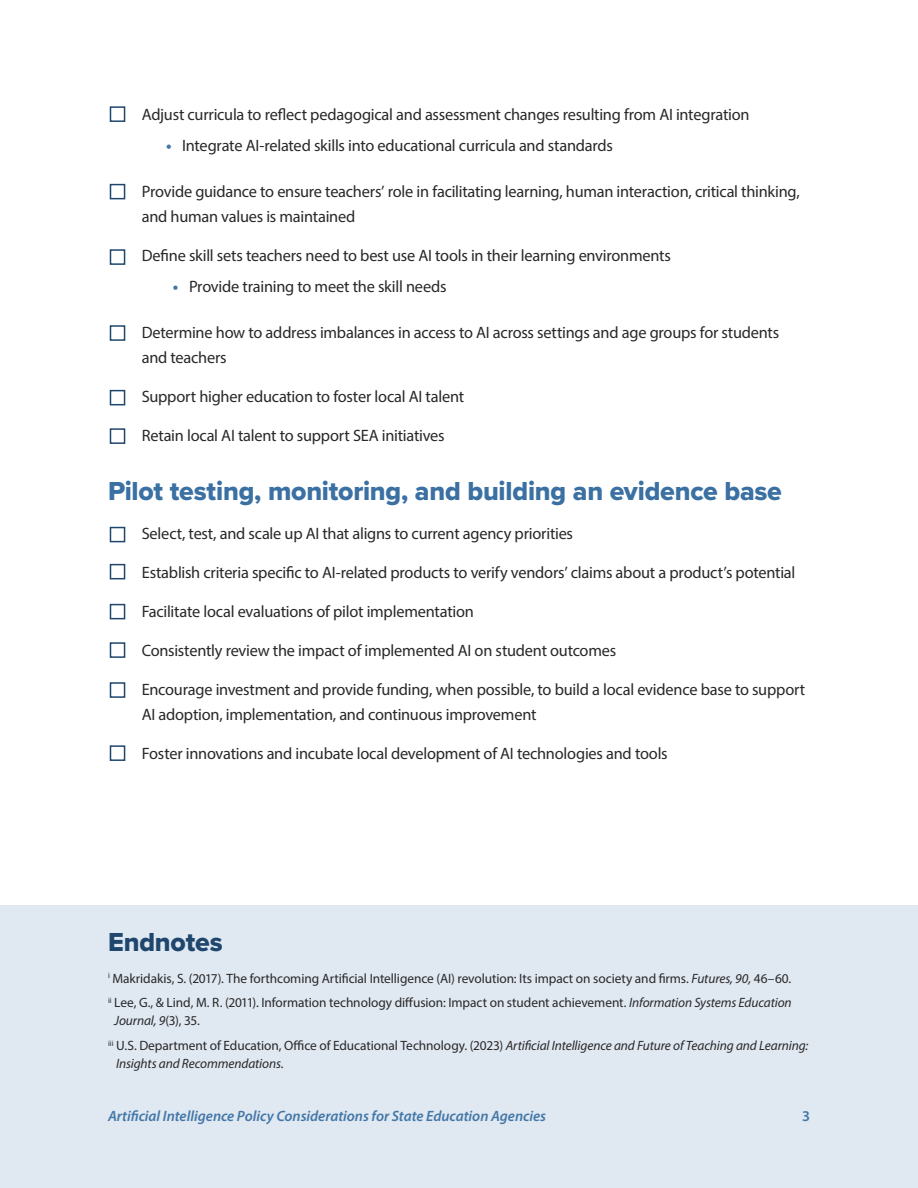
<style>
.page{position:relative;width:918px;height:1188px;background:#fff}
.page>*{position:absolute;margin:0;border:0;box-sizing:border-box;transform-origin:0 0}
.Heading_2{font:27px "Proxima Nova Extrabld";letter-spacing:-.01em;color:#3b70a3}
.Heading_2-2{font:27px "Proxima Nova Extrabld";letter-spacing:-.005em;color:#1f476e}
.t1{font:16.5px/25.5px "Myriad Pro";letter-spacing:-.015em;color:#292829}
.t2{font:italic 600 15px "Myriad Pro";color:#4277a8}
.t3{font:600 15px "Myriad Pro";color:#4277a8}
.t4{font:13.5px/24.8px "Myriad Pro";letter-spacing:-.005em;color:#292829}
.t5{font:italic 13.5px "Myriad Pro";letter-spacing:-.005em;color:#292829}
.s1{font-weight:700;color:#4477a8}
.s2{font-style:italic}
</style>
<div class="page">
<div style="left:0;top:905px;width:918px;height:283px;background:#e0e8f1"></div>
<div style="left:110px;top:106px;width:15px;height:16px;border:2px solid #1f476e"></div>
<div style="left:110px;top:184px;width:15px;height:15px;border:2px solid #1f476e"></div>
<div style="left:110px;top:249px;width:15px;height:16px;border:2px solid #1f476e"></div>
<div style="left:110px;top:325px;width:15px;height:16px;border:2px solid #1f476e"></div>
<div style="left:110px;top:390px;width:15px;height:15px;border:2px solid #1f476e"></div>
<div style="left:110px;top:428px;width:15px;height:16px;border:2px solid #1f476e"></div>
<div style="left:110px;top:527px;width:15px;height:15px;border:2px solid #1f476e"></div>
<div style="left:110px;top:564px;width:15px;height:15px;border:2px solid #1f476e"></div>
<div style="left:110px;top:604px;width:15px;height:15px;border:2px solid #1f476e"></div>
<div style="left:110px;top:642px;width:15px;height:16px;border:2px solid #1f476e"></div>
<div style="left:110px;top:682px;width:15px;height:16px;border:2px solid #1f476e"></div>
<div style="left:110px;top:745px;width:15px;height:16px;border:2px solid #1f476e"></div>
<p class="t1" style="left:142px;top:102px;width:609px">Adjust curricula to reflect pedagogical and assessment changes resulting from AI integration</p>
<p class="t1" style="left:166px;top:133px;width:448px"><span class="s1">•</span> Integrate AI-related skills into educational curricula and standards</p>
<p class="t1" style="left:142px;top:178px;width:660px">Provide guidance to ensure teachers’ role in facilitating learning, human interaction, critical thinking, and human values is maintained</p>
<p class="t1" style="left:142px;top:243px;width:531px">Define skill sets teachers need to best use AI tools in their learning environments</p>
<p class="t1" style="left:173px;top:274px;width:275px"><span class="s1">•</span> Provide training to meet the skill needs</p>
<p class="t1" style="left:142px;top:319px;width:639px">Determine how to address imbalances in access to AI across settings and age groups for students and teachers</p>
<p class="t1" style="left:142px;top:384px;width:324px">Support higher education to foster local AI talent</p>
<p class="t1" style="left:142px;top:423px;width:304px">Retain local AI talent to support SEA initiatives</p>
<h2 class="Heading_2" style="left:108px;top:471px;width:675px">Pilot testing, monitoring, and building an evidence base</h2>
<p class="t1" style="left:142px;top:520px;width:433px">Select, test, and scale up AI that aligns to current agency priorities</p>
<p class="t1" style="left:142px;top:559px;width:655px">Establish criteria specific to AI-related products to verify vendors’ claims about a product’s potential</p>
<p class="t1" style="left:142px;top:598px;width:334px">Facilitate local evaluations of pilot implementation</p>
<p class="t1" style="left:142px;top:637px;width:476px">Consistently review the impact of implemented AI on student outcomes</p>
<p class="t1" style="left:142px;top:676px;width:665px">Encourage investment and provide funding, when possible, to build a local evidence base to support<br>AI adoption, implementation, and continuous improvement</p>
<p class="t1" style="left:142px;top:741px;width:527px">Foster innovations and incubate local development of AI technologies and tools</p>
<h2 class="Heading_2-2" style="left:108px;top:922px;width:116px">Endnotes</h2>
<p class="t4" style="left:108px;top:965px;width:685px"><sup>i</sup> Makridakis, S. (2017). The forthcoming Artificial Intelligence (AI) revolution: Its impact on society and firms. <span class="s2">Futures, 90,</span> 46–60. <sup>ii</sup> Lee, G., &amp; Lind, M. R. (2011). Information technology diffusion: Impact on student achievement. <span class="s2">Information Systems Education</span></p>
<p class="t4" style="left:108px;top:1008px;width:702px;text-indent:6px"><span class="s2">Journal, 9</span>(3), 35.<br><sup>iii</sup> U.S. Department of Education, Office of Educational Technology. (2023) <span class="s2">Artificial Intelligence and Future of Teaching and Learning:</span></p>
<p class="t5" style="left:116px;top:1055px;width:169px">Insights and Recommendations.</p>
<p class="t2" style="left:108px;top:1107px;width:440px">Artificial Intelligence Policy Considerations for State Education Agencies</p>
<p class="t3" style="left:802px;top:1107px;width:9px">3</p>
</div>
